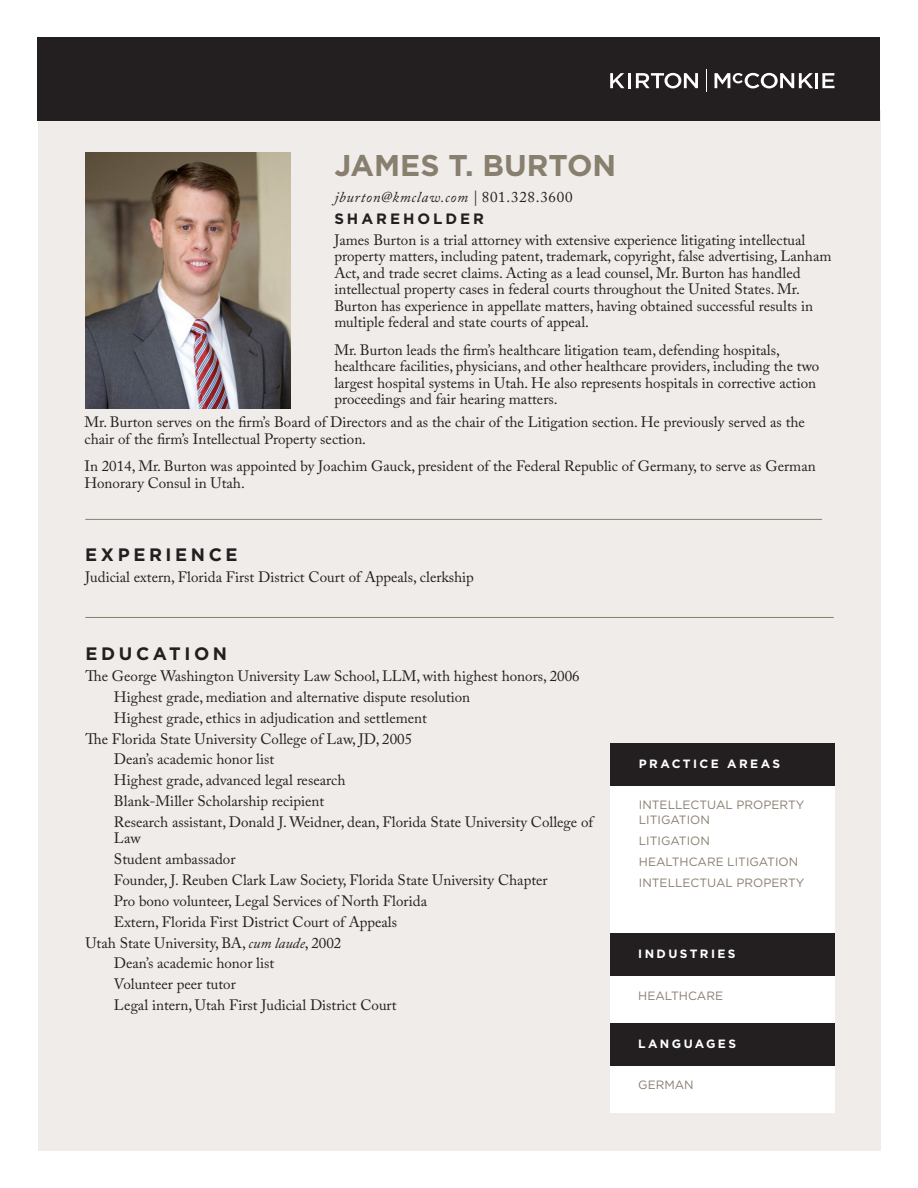
<style>
.page{position:relative;width:918px;height:1188px;background:#fff}
.page>*{position:absolute;margin:0;border:0;box-sizing:border-box;transform-origin:0 0}
.Name_Header{font:700 30px "Gotham";color:#887f6f}
.Section_Header{font:700 18px "Gotham";letter-spacing:.2em;color:#231f20}
.INTRODUCTORY_Paragraph{font:15px/16.5px "Adobe Caslon Pro";color:#231f20}
.Body_Paragraphs{font:15px/16.5px "Adobe Caslon Pro";color:#231f20}
.Contact_Info{font:italic 15px "Adobe Caslon Pro";letter-spacing:.05em;color:#231f20}
.Position_Title_Header{font:700 15px "Gotham";letter-spacing:.2em;color:#231f20}
.CallOUT_Small_Caps{font:12px/14.4px "Gotham";color:#887f6f}
.CallOUT_Large_Caps{font:700 12px "Gotham";letter-spacing:.2em;color:#fff}
.s1{font-style:normal}
.s2{font-style:italic}
</style>
<div class="page">
<div style="left:38px;top:110px;width:842px;height:1040px;background:#efece9"></div>
<div style="left:38px;top:38px;width:842px;height:83px;background:#231f20"></div>
<svg style="left:610px;top:73px;width:15px;height:15px"></svg>
<svg style="left:636px;top:73px;width:62px;height:15px"></svg>
<hr style="left:815px;top:73px;width:3px;height:15px;background:#fff">
<svg style="left:822px;top:73px;width:13px;height:15px"></svg>
<hr style="left:628px;top:73px;width:3px;height:15px;background:#fff">
<svg style="left:715px;top:73px;width:98px;height:15px"></svg>
<svg style="left:706px;top:69px;width:1px;height:23px"></svg>
<hr style="left:85px;top:617px;width:749px;height:1px;background:#887f6f">
<hr style="left:85px;top:519px;width:737px;height:1px;background:#887f6f">
<img style="left:85px;top:152px;width:206px;height:257px">
<div style="left:610px;top:743px;width:225px;height:369px;background:#fff"></div>
<div style="left:610px;top:1023px;width:225px;height:42px;background:#231f20"></div>
<div style="left:611px;top:743px;width:224px;height:43px;background:#231f20"></div>
<div style="left:610px;top:933px;width:225px;height:43px;background:#231f20"></div>
<p class="Name_Header" style="left:334px;top:146px;width:283px">JAMES T. BURTON</p>
<p class="Contact_Info" style="left:334px;top:188px;width:240px">jburton@kmclaw.com | <span class="s1">801.328.3600</span></p>
<p class="Position_Title_Header" style="left:334px;top:209px;width:151px">SHAREHOLDER</p>
<p class="INTRODUCTORY_Paragraph" style="left:334px;top:231px;width:499px">James Burton is a trial attorney with extensive experience litigating intellectual property matters, including patent, trademark, copyright, false advertising, Lanham Act, and trade secret claims. Acting as a lead counsel, Mr. Burton has handled intellectual property cases in federal courts throughout the United States. Mr.<br>Burton has experience in appellate matters, having obtained successful results in multiple federal and state courts of appeal.</p>
<p class="INTRODUCTORY_Paragraph" style="left:334px;top:341px;width:487px">Mr. Burton leads the firm’s healthcare litigation team, defending hospitals, healthcare facilities, physicians, and other healthcare providers, including the two largest hospital systems in Utah. He also represents hospitals in corrective action proceedings and fair hearing matters.</p>
<p class="INTRODUCTORY_Paragraph" style="left:84px;top:414px;width:722px">Mr. Burton serves on the firm’s Board of Directors and as the chair of the Litigation section. He previously served as the chair of the firm’s Intellectual Property section.</p>
<p class="INTRODUCTORY_Paragraph" style="left:84px;top:458px;width:733px">In 2014, Mr. Burton was appointed by Joachim Gauck, president of the Federal Republic of Germany, to serve as German<br>Honorary Consul in Utah.</p>
<p class="Section_Header" style="left:85px;top:543px;width:154px">EXPERIENCE</p>
<p class="Body_Paragraphs" style="left:85px;top:569px;width:390px">Judicial extern, Florida First District Court of Appeals, clerkship</p>
<p class="Section_Header" style="left:85px;top:642px;width:143px">EDUCATION</p>
<p class="Body_Paragraphs" style="left:85px;top:668px;width:496px">The George Washington University Law School, LLM, with highest honors, 2006</p>
<p class="Body_Paragraphs" style="left:114px;top:689px;width:358px">Highest grade, mediation and alternative dispute resolution</p>
<p class="Body_Paragraphs" style="left:114px;top:709px;width:315px">Highest grade, ethics in adjudication and settlement</p>
<p class="Body_Paragraphs" style="left:85px;top:730px;width:328px">The Florida State University College of Law, JD, 2005</p>
<p class="Body_Paragraphs" style="left:114px;top:751px;width:162px">Dean’s academic honor list</p>
<p class="Body_Paragraphs" style="left:114px;top:772px;width:233px">Highest grade, advanced legal research</p>
<p class="Body_Paragraphs" style="left:114px;top:793px;width:212px">Blank-Miller Scholarship recipient</p>
<p class="Body_Paragraphs" style="left:114px;top:813px;width:481px">Research assistant, Donald J. Weidner, dean, Florida State University College of<br>Law</p>
<p class="Body_Paragraphs" style="left:114px;top:851px;width:123px">Student ambassador</p>
<p class="Body_Paragraphs" style="left:114px;top:872px;width:435px">Founder, J. Reuben Clark Law Society, Florida State University Chapter</p>
<p class="Body_Paragraphs" style="left:114px;top:892px;width:315px">Pro bono volunteer, Legal Services of North Florida</p>
<p class="Body_Paragraphs" style="left:114px;top:913px;width:285px">Extern, Florida First District Court of Appeals</p>
<p class="Body_Paragraphs" style="left:85px;top:934px;width:258px">Utah State University, BA, <span class="s2">cum laude</span>, 2002</p>
<p class="Body_Paragraphs" style="left:114px;top:955px;width:162px">Dean’s academic honor list</p>
<p class="Body_Paragraphs" style="left:114px;top:976px;width:123px">Volunteer peer tutor</p>
<p class="Body_Paragraphs" style="left:114px;top:997px;width:284px">Legal intern, Utah First Judicial District Court</p>
<p class="CallOUT_Large_Caps" style="left:639px;top:756px;width:143px">PRACTICE AREAS</p>
<p class="CallOUT_Small_Caps" style="left:639px;top:798px;width:167px">INTELLECTUAL PROPERTY<br>LITIGATION</p>
<p class="CallOUT_Small_Caps" style="left:639px;top:833px;width:72px">LITIGATION</p>
<p class="CallOUT_Small_Caps" style="left:639px;top:854px;width:161px">HEALTHCARE LITIGATION</p>
<p class="CallOUT_Small_Caps" style="left:639px;top:875px;width:167px">INTELLECTUAL PROPERTY</p>
<p class="CallOUT_Large_Caps" style="left:638px;top:946px;width:99px">INDUSTRIES</p>
<p class="CallOUT_Small_Caps" style="left:638px;top:988px;width:86px">HEALTHCARE</p>
<p class="CallOUT_Large_Caps" style="left:638px;top:1036px;width:99px">LANGUAGES</p>
<p class="CallOUT_Small_Caps" style="left:638px;top:1077px;width:57px">GERMAN</p>
</div>
